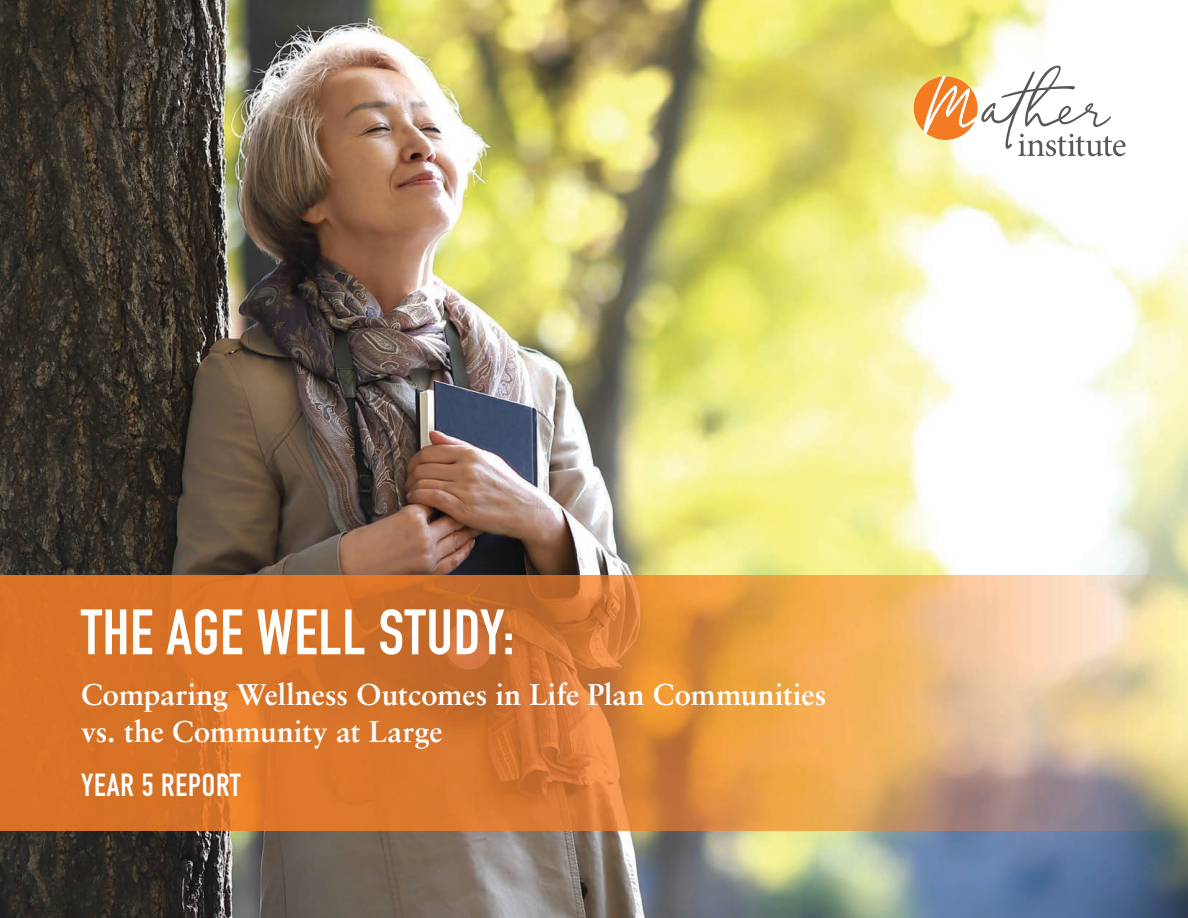
<style>
.page{position:relative;width:1188px;height:918px;background:#fff}
.page>*{position:absolute;margin:0;border:0;box-sizing:border-box;transform-origin:0 0}
.t1{font:700 63px "DIN Condensed";letter-spacing:.01em;color:#fff}
.t2{font:700 31.5px "DIN Condensed";letter-spacing:.03em;color:#fff}
.t3{font:700 30px/37.5px "Sabon LT Pro";color:#fff}
</style>
<div class="page">
<img style="left:0;top:0;width:1188px;height:918px">
<img style="left:0;top:576px;width:1188px;height:255px">
<svg style="left:914px;top:66px;width:212px;height:90px"></svg>
<h1 class="t1" style="left:81px;top:590px;width:435px">THE AGE WELL STUDY:</h1>
<p class="t3" style="left:81px;top:675px;width:747px">Comparing Wellness Outcomes in Life Plan Communities vs. the Community at Large</p>
<p class="t2" style="left:81px;top:764px;width:161px">YEAR 5 REPORT</p>
</div>
